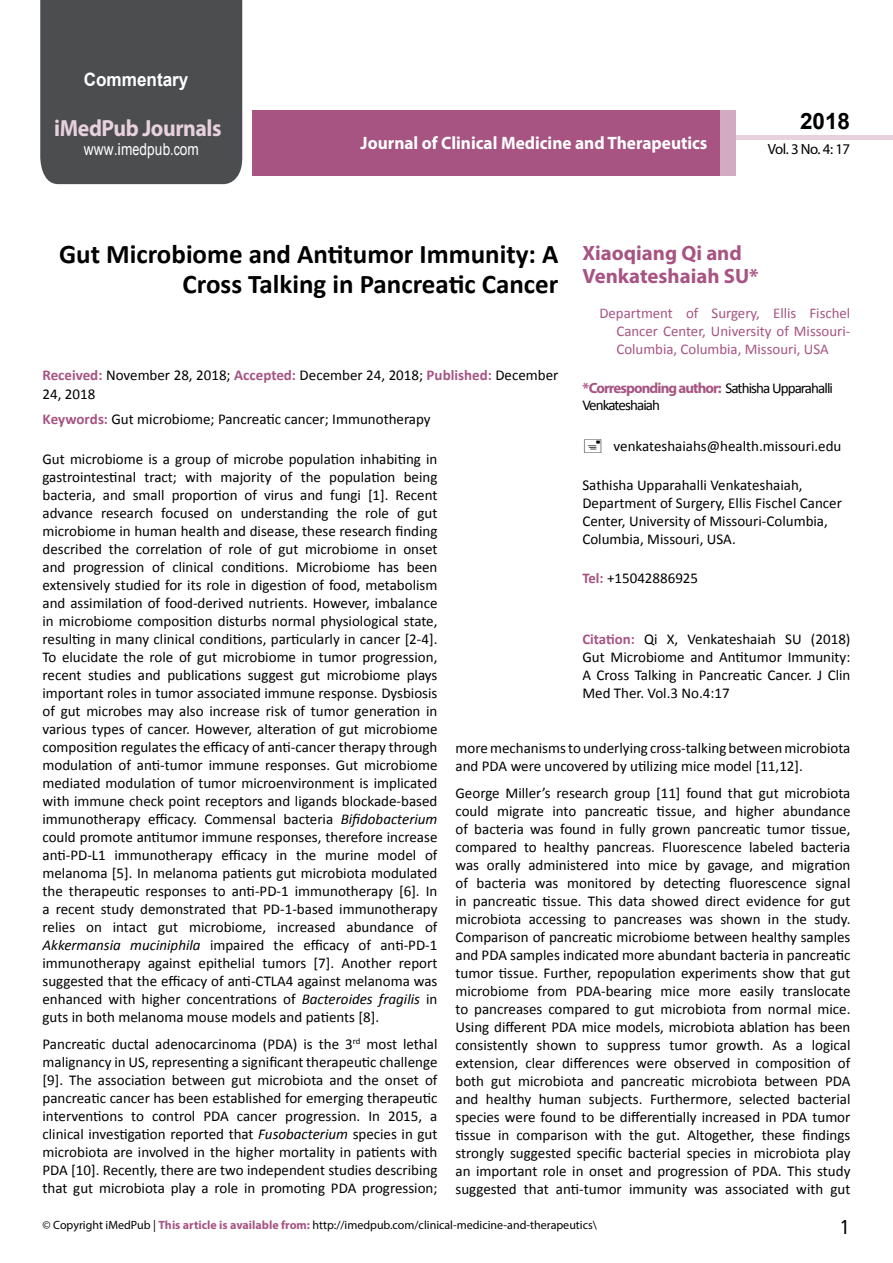
<style>
.page{position:relative;width:893px;height:1263px;background:#fff}
.page>*{position:absolute;margin:0;border:0;box-sizing:border-box;transform-origin:0 0}
.t1{font:700 27px/29.7px "Calibri";color:#000;text-align:right}
.t2{font:25.5px "Tunga";color:#000}
.t3{font:700 23.4px "Myriad Pro";letter-spacing:-.02em;color:#e6d1dd;scale:.93 1}
.t4{font:700 22.5px "Arial";color:#000}
.t5{font:700 20.85px/23.1px "Myriad Pro";color:#a75483}
.t6{font:700 18.45px "Arial";color:#fff;scale:.93 1}
.t7{font:700 18px "Myriad Pro";color:#fff;scale:.96 1}
.t8{font:16.5px "Arial";letter-spacing:.01em;color:#fff;scale:.83 1}
.t9{font:15px/18px "Calibri";color:#000;text-align:justify}
.t10{font:15px "Calibri";letter-spacing:-.06em;color:#000}
.t11{font:14.85px/17.9px "Calibri";color:#a75483;text-align:justify}
.t12{font:700 14.85px "Myriad Pro";letter-spacing:-.06em;color:#a75483}
.t13{font:14.85px "Myriad Pro";letter-spacing:-.03em;color:#000}
.t14{font:12px "Myriad Pro";color:#000}
.s1{font-family:"Calibri"}
.s2{font-family:"Calibri";font-weight:400;font-size:15px;color:#000}
.s3{font-weight:700;font-size:14.85px;color:#a75483}
.s4{font-weight:700;color:#a75483}
.s5{font-style:italic}
</style>
<div class="page">
<div style="left:736px;top:135px;width:157px;height:5px;background:#e6d1dd"></div>
<div style="left:252px;top:110px;width:469px;height:66px;background:#a75483"></div>
<div style="left:720px;top:110px;width:16px;height:66px;background:#d2aac1"></div>
<div style="left:40px;top:0;width:202px;height:184px;background:#4c4d4f"></div>
<p class="t6" style="left:84px;top:68px;width:114px">Commentary</p>
<h3 class="t3" style="left:54px;top:113px;width:181px">iMedPub Journals</h3>
<p class="t8" style="left:84px;top:139px;width:140px">www<span class="s1">.</span>imedpub<span class="s1">.</span>com</p>
<p class="t7" style="left:361px;top:132px;width:363px">Journal of Clinical Medicine and Therapeutics</p>
<h3 class="t4" style="left:800px;top:106px;width:52px">2018</h3>
<p class="t13" style="left:768px;top:140px;width:84px">Vol. 3 No. 4: 17</p>
<h1 class="t1" style="left:59px;top:239px;width:501px">Gut Microbiome and Antitumor Immunity: A<br>Cross Talking in Pancreatic Cancer</h1>
<h3 class="t5" style="left:582px;top:240px;width:178px">Xiaoqiang Qi and<br>Venkateshaiah SU*</h3>
<p class="t11" style="left:616px;top:305px;width:235px;text-indent:-17px">Department of Surgery, Ellis Fischel Cancer Center, University of Missouri-Columbia, Columbia, Missouri, USA</p>
<p class="t12" style="left:582px;top:378px;width:252px">*Corresponding author: <span class="s2">Sathisha Upparahalli</span></p>
<p class="t10" style="left:582px;top:396px;width:79px">Venkateshaiah</p>
<p class="t9" style="left:614px;top:437px;width:229px">venkateshaiahs@health.missouri.edu</p>
<p class="t9" style="left:582px;top:476px;width:261px;text-align:left">Sathisha Upparahalli Venkateshaiah, Department of Surgery, Ellis Fischel Cancer Center, University of Missouri-Columbia, Columbia, Missouri, USA.</p>
<p class="t9" style="left:582px;top:569px;width:117px"><span class="s3">Tel:</span> +15042886925</p>
<p class="t9" style="left:43px;top:365px;width:517px;line-height:18.8px"><span class="s4">Received:</span> November 28, 2018; <span class="s4">Accepted:</span> December 24, 2018; <span class="s4">Published:</span> December<br>24, 2018</p>
<p class="t9" style="left:43px;top:410px;width:390px"><span class="s4">Keywords:</span> Gut microbiome; Pancreatic cancer; Immunotherapy</p>
<p class="t9" style="left:43px;top:450px;width:396px">Gut microbiome is a group of microbe population inhabiting in gastrointestinal tract; with majority of the population being bacteria, and small proportion of virus and fungi [1]. Recent advance research focused on understanding the role of gut microbiome in human health and disease, these research finding described the correlation of role of gut microbiome in onset and progression of clinical conditions. Microbiome has been extensively studied for its role in digestion of food, metabolism and assimilation of food-derived nutrients. However, imbalance in microbiome composition disturbs normal physiological state, resulting in many clinical conditions, particularly in cancer [2-4].<br>To elucidate the role of gut microbiome in tumor progression, recent studies and publications suggest gut microbiome plays important roles in tumor associated immune response. Dysbiosis of gut microbes may also increase risk of tumor generation in various types of cancer. However, alteration of gut microbiome composition regulates the efficacy of anti-cancer therapy through modulation of anti-tumor immune responses. Gut microbiome mediated modulation of tumor microenvironment is implicated with immune check point receptors and ligands blockade-based immunotherapy efficacy. Commensal bacteria <span class="s5">Bifidobacterium </span>could promote antitumor immune responses, therefore increase anti-PD-L1 immunotherapy efficacy in the murine model of melanoma [5]. In melanoma patients gut microbiota modulated the therapeutic responses to anti-PD-1 immunotherapy [6]. In a recent study demonstrated that PD-1-based immunotherapy relies on intact gut microbiome, increased abundance of <span class="s5">Akkermansia muciniphila</span> impaired the efficacy of anti-PD-1 immunotherapy against epithelial tumors [7]. Another report suggested that the efficacy of anti-CTLA4 against melanoma was enhanced with higher concentrations of <span class="s5">Bacteroides fragilis</span> in guts in both melanoma mouse models and patients [8].</p>
<p class="t9" style="left:43px;top:1035px;width:396px">Pancreatic ductal adenocarcinoma (PDA) is the 3<sup>rd</sup> most lethal malignancy in US, representing a significant therapeutic challenge [9]. The association between gut microbiota and the onset of pancreatic cancer has been established for emerging therapeutic interventions to control PDA cancer progression. In 2015, a clinical investigation reported that <span class="s5">Fusobacterium</span> species in gut microbiota are involved in the higher mortality in patients with PDA [10]. Recently, there are two independent studies describing that gut microbiota play a role in promoting PDA progression;</p>
<p class="t9" style="left:582px;top:630px;width:270px"><span class="s3">Citation:</span> Qi X, Venkateshaiah SU (2018)<br>Gut Microbiome and Antitumor Immunity:<br>A Cross Talking in Pancreatic Cancer. J Clin Med Ther. Vol.3 No.4:17</p>
<p class="t9" style="left:455px;top:739px;width:396px">more mechanisms to underlying cross-talking between microbiota and PDA were uncovered by utilizing mice model [11,12].</p>
<p class="t9" style="left:455px;top:784px;width:396px">George Miller’s research group [11] found that gut microbiota could migrate into pancreatic tissue, and higher abundance of bacteria was found in fully grown pancreatic tumor tissue, compared to healthy pancreas. Fluorescence labeled bacteria was orally administered into mice by gavage, and migration of bacteria was monitored by detecting fluorescence signal in pancreatic tissue. This data showed direct evidence for gut microbiota accessing to pancreases was shown in the study.<br>Comparison of pancreatic microbiome between healthy samples and PDA samples indicated more abundant bacteria in pancreatic tumor tissue. Further, repopulation experiments show that gut microbiome from PDA-bearing mice more easily translocate to pancreases compared to gut microbiota from normal mice.<br>Using different PDA mice models, microbiota ablation has been consistently shown to suppress tumor growth. As a logical extension, clear differences were observed in composition of both gut microbiota and pancreatic microbiota between PDA and healthy human subjects. Furthermore, selected bacterial species were found to be differentially increased in PDA tumor tissue in comparison with the gut. Altogether, these findings strongly suggested specific bacterial species in microbiota play an important role in onset and progression of PDA. This study suggested that anti-tumor immunity was associated with gut</p>
<p class="t14" style="left:43px;top:1218px;width:556px">© Copyright iMedPub | <span class="s4">This article is available from:</span> http://imedpub.com/clinical-medicine-and-therapeutics\</p>
<h2 class="t2" style="left:841px;top:1210px;width:9px">1</h2>
</div>
